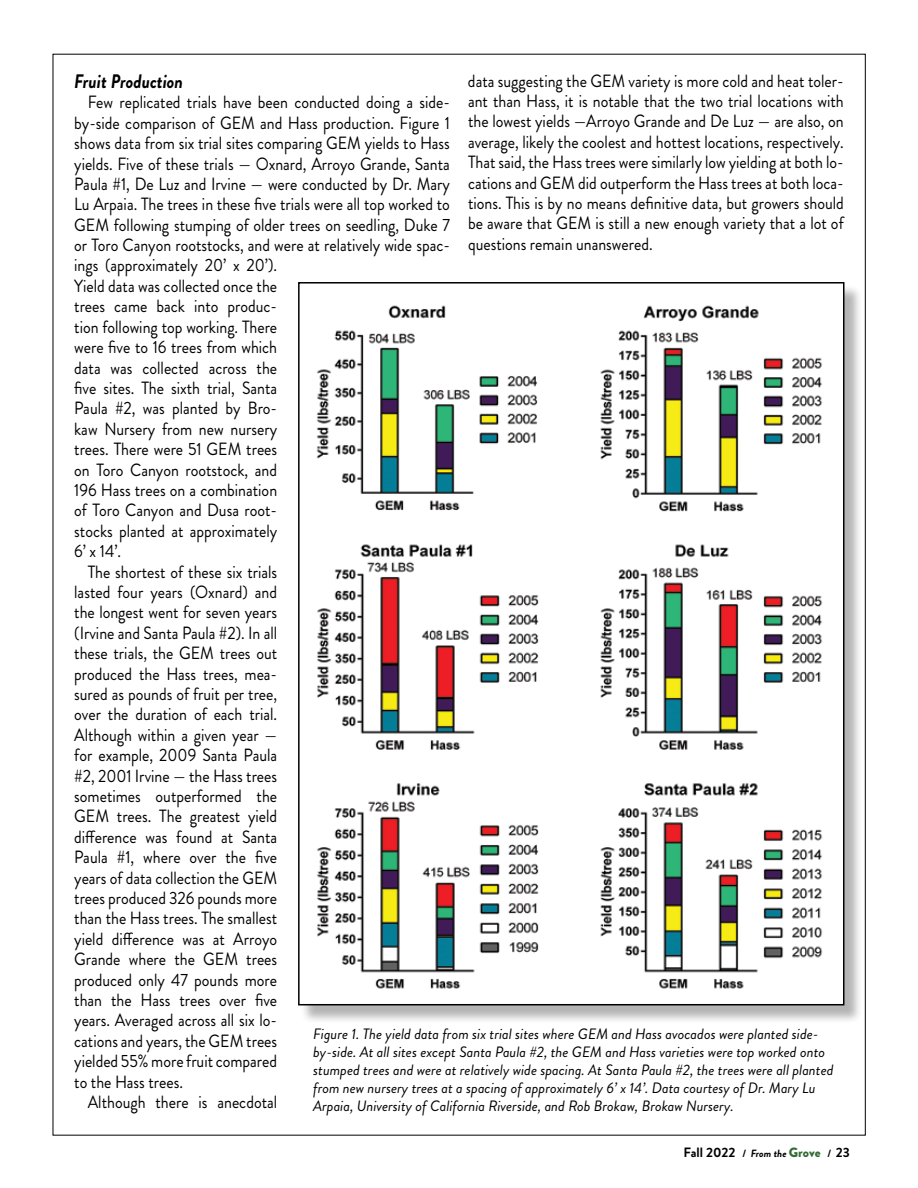
<style>
.page{position:relative;width:918px;height:1188px;background:#fff}
.page>*{position:absolute;margin:0;border:0;box-sizing:border-box;transform-origin:0 0}
.t1{font:italic 700 19.5px "Brandon Grotesque";color:#000;scale:.9 1}
.t2{font:17.7px/20.4px "Brandon Grotesque";color:#000;text-align:justify;scale:.9 1}
.t3{font:italic 15px/18px "Brandon Grotesque";color:#000}
.t4{font:700 13.5px "Brandon Grotesque";color:#000}
.s1{font-size:10.5px}
.s2{font-style:italic;font-size:10.5px}
.s3{font-weight:900;color:#366b35}
</style>
<div class="page">
<div style="left:300px;top:284px;width:563px;height:740px;background:#000;opacity:.3"></div>
<img style="left:301px;top:285px;width:540px;height:717px">
<p class="t2" style="left:468px;top:71px;width:419px">data suggesting the GEM variety is more cold and heat toler&shy;ant than Hass, it is notable that the two trial locations with the lowest yields —Arroyo Grande and De Luz — are also, on average, likely the coolest and hottest locations, respectively.<br>That said, the Hass trees were similarly low yielding at both lo&shy;cations and GEM did outperform the Hass trees at both loca&shy;tions. This is by no means definitive data, but growers should be aware that GEM is still a new enough variety that a lot of questions remain unanswered.</p>
<p class="t1" style="left:74px;top:67px;width:122px">Fruit Production</p>
<p class="t2" style="left:88px;top:92px;width:404px">Few replicated trials have been conducted doing a side-</p>
<p class="t2" style="left:74px;top:113px;width:419px">by-side comparison of GEM and Hass production. Figure 1</p>
<p class="t2" style="left:74px;top:133px;width:419px">shows data from six trial sites comparing GEM yields to Hass</p>
<p class="t2" style="left:74px;top:154px;width:419px">yields. Five of these trials — Oxnard, Arroyo Grande, Santa</p>
<p class="t2" style="left:74px;top:174px;width:419px">Paula #1, De Luz and Irvine — were conducted by Dr. Mary</p>
<p class="t2" style="left:74px;top:194px;width:419px">Lu Arpaia. The trees in these five trials were all top worked to</p>
<p class="t2" style="left:74px;top:215px;width:419px">GEM following stumping of older trees on seedling, Duke 7</p>
<p class="t2" style="left:74px;top:235px;width:419px">or Toro Canyon rootstocks, and were at relatively wide spac-</p>
<p class="t2" style="left:74px;top:255px;width:227px">ings (approximately 20’ x 20’).</p>
<p class="t2" style="left:74px;top:276px;width:227px">Yield data was collected once the</p>
<p class="t2" style="left:74px;top:296px;width:227px">trees came back into produc-</p>
<p class="t2" style="left:74px;top:317px;width:227px">tion following top working. There</p>
<p class="t2" style="left:74px;top:337px;width:227px">were five to 16 trees from which</p>
<p class="t2" style="left:74px;top:357px;width:227px">data was collected across the</p>
<p class="t2" style="left:74px;top:378px;width:227px">five sites. The sixth trial, Santa</p>
<p class="t2" style="left:74px;top:398px;width:227px">Paula #2, was planted by Bro-</p>
<p class="t2" style="left:74px;top:419px;width:227px">kaw Nursery from new nursery</p>
<p class="t2" style="left:74px;top:439px;width:227px">trees. There were 51 GEM trees</p>
<p class="t2" style="left:74px;top:459px;width:227px">on Toro Canyon rootstock, and</p>
<p class="t2" style="left:74px;top:480px;width:227px">196 Hass trees on a combination</p>
<p class="t2" style="left:74px;top:500px;width:227px">of Toro Canyon and Dusa root-</p>
<p class="t2" style="left:74px;top:521px;width:227px">stocks planted at approximately</p>
<p class="t2" style="left:74px;top:541px;width:54px">6’ x 14’.</p>
<p class="t2" style="left:88px;top:561px;width:212px">The shortest of these six trials</p>
<p class="t2" style="left:74px;top:582px;width:227px">lasted four years (Oxnard) and</p>
<p class="t2" style="left:74px;top:602px;width:227px">the longest went for seven years</p>
<p class="t2" style="left:74px;top:623px;width:227px">(Irvine and Santa Paula #2). In all</p>
<p class="t2" style="left:74px;top:643px;width:227px">these trials, the GEM trees out</p>
<p class="t2" style="left:74px;top:664px;width:227px">produced the Hass trees, mea-</p>
<p class="t2" style="left:74px;top:684px;width:227px">sured as pounds of fruit per tree,</p>
<p class="t2" style="left:74px;top:704px;width:227px">over the duration of each trial.</p>
<p class="t2" style="left:74px;top:725px;width:227px">Although within a given year —</p>
<p class="t2" style="left:74px;top:745px;width:227px">for example, 2009 Santa Paula</p>
<p class="t2" style="left:74px;top:766px;width:227px">#2, 2001 Irvine — the Hass trees</p>
<p class="t2" style="left:74px;top:786px;width:227px">sometimes outperformed the</p>
<p class="t2" style="left:74px;top:806px;width:227px">GEM trees. The greatest yield</p>
<p class="t2" style="left:74px;top:827px;width:227px">difference was found at Santa</p>
<p class="t2" style="left:74px;top:847px;width:227px">Paula #1, where over the five</p>
<p class="t2" style="left:74px;top:868px;width:227px">years of data collection the GEM</p>
<p class="t2" style="left:74px;top:888px;width:227px">trees produced 326 pounds more</p>
<p class="t2" style="left:74px;top:908px;width:227px">than the Hass trees. The smallest</p>
<p class="t2" style="left:74px;top:929px;width:227px">yield difference was at Arroyo</p>
<p class="t2" style="left:74px;top:949px;width:227px">Grande where the GEM trees</p>
<p class="t2" style="left:74px;top:970px;width:227px">produced only 47 pounds more</p>
<p class="t2" style="left:74px;top:990px;width:227px">than the Hass trees over five</p>
<p class="t2" style="left:74px;top:1010px;width:227px">years. Averaged across all six lo-</p>
<p class="t2" style="left:74px;top:1031px;width:227px">cations and years, the GEM trees</p>
<p class="t2" style="left:74px;top:1051px;width:227px">yielded 55% more fruit compared</p>
<p class="t2" style="left:74px;top:1071px;width:122px">to the Hass trees.</p>
<p class="t2" style="left:88px;top:1092px;width:212px">Although there is anecdotal</p>
<p class="t3" style="left:313px;top:1025px;width:522px">Figure 1. The yield data from six trial sites where GEM and Hass avocados were planted side&shy;by-side. At all sites except Santa Paula #2, the GEM and Hass varieties were top worked onto stumped trees and were at relatively wide spacing. At Santa Paula #2, the trees were all planted from new nursery trees at a spacing of approximately 6’ x 14’. Data courtesy of Dr. Mary Lu Arpaia, University of California Riverside, and Rob Brokaw, Brokaw Nursery.</p>
<p class="t4" style="left:684px;top:1143px;width:168px">Fall 2022 <span class="s1">/</span> <span class="s2">From the</span> <span class="s3">Grove</span> <span class="s1">/</span> 23</p>
</div>
